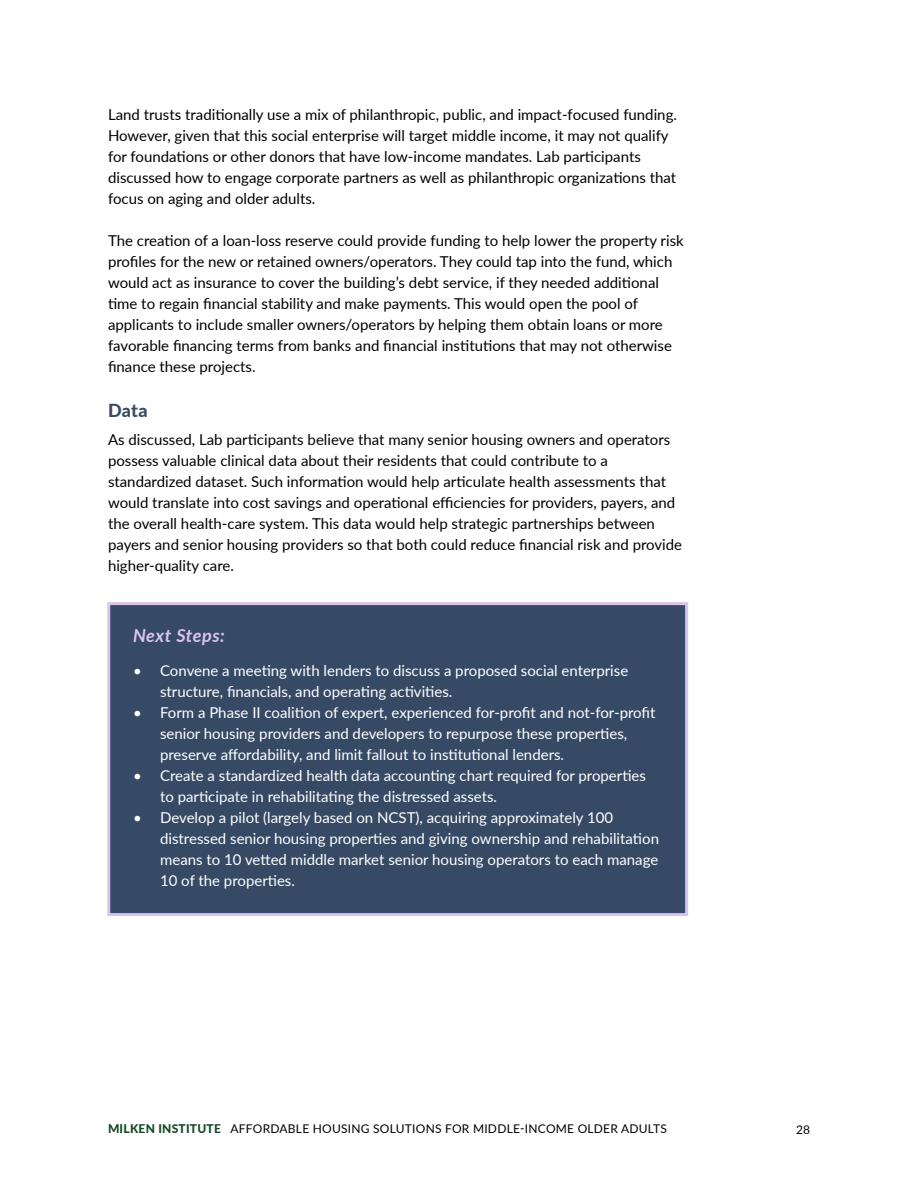
<style>
.page{position:relative;width:918px;height:1188px;background:#fff}
.page>*{position:absolute;margin:0;border:0;box-sizing:border-box;transform-origin:0 0}
.t1{font:italic 700 18px "Lato";letter-spacing:.03em;color:#dac3ed}
.t2{font:800 18px "Lato";color:#364a65}
.t3{font:15px/21px "Lato";color:#000}
.t4{font:15px/21px "Lato";color:#fff}
.t5{font:12px "Lato";letter-spacing:.02em;color:#000}
.s1{font-weight:800;color:#114727}
</style>
<div class="page">
<div style="left:107px;top:602px;width:581px;height:314px;background:#364a65;border:3px solid #dac3ed"></div>
<p class="t3" style="left:108px;top:103px;width:571px">Land trusts traditionally use a mix of philanthropic, public, and impact-focused funding.<br>However, given that this social enterprise will target middle income, it may not qualify for foundations or other donors that have low-income mandates. Lab participants discussed how to engage corporate partners as well as philanthropic organizations that focus on aging and older adults.</p>
<p class="t3" style="left:108px;top:229px;width:577px">The creation of a loan-loss reserve could provide funding to help lower the property risk profiles for the new or retained owners/operators. They could tap into the fund, which would act as insurance to cover the building’s debt service, if they needed additional time to regain financial stability and make payments. This would open the pool of applicants to include smaller owners/operators by helping them obtain loans or more favorable financing terms from banks and financial institutions that may not otherwise finance these projects.</p>
<p class="t2" style="left:108px;top:397px;width:41px">Data</p>
<p class="t3" style="left:108px;top:428px;width:576px">As discussed, Lab participants believe that many senior housing owners and operators possess valuable clinical data about their residents that could contribute to a standardized dataset. Such information would help articulate health assessments that would translate into cost savings and operational efficiencies for providers, payers, and the overall health-care system. This data would help strategic partnerships between payers and senior housing providers so that both could reduce financial risk and provide higher-quality care.</p>
<p class="t1" style="left:133px;top:622px;width:93px">Next Steps:</p>
<p class="t4" style="left:160px;top:660px;width:470px;text-indent:-27px">• Convene a meeting with lenders to discuss a proposed social enterprise structure, financials, and operating activities.</p>
<p class="t4" style="left:160px;top:702px;width:497px;text-indent:-27px">• Form a Phase II coalition of expert, experienced for-profit and not-for-profit senior housing providers and developers to repurpose these properties, preserve affordability, and limit fallout to institutional lenders.</p>
<p class="t4" style="left:160px;top:765px;width:487px;text-indent:-27px">• Create a standardized health data accounting chart required for properties to participate in rehabilitating the distressed assets.</p>
<p class="t4" style="left:160px;top:807px;width:501px;text-indent:-27px">• Develop a pilot (largely based on NCST), acquiring approximately 100 distressed senior housing properties and giving ownership and rehabilitation means to 10 vetted middle market senior housing operators to each manage 10 of the properties.</p>
<p class="t5" style="left:108px;top:1120px;width:561px"><span class="s1">MILKEN INSTITUTE</span> AFFORDABLE HOUSING SOLUTIONS FOR MIDDLE-INCOME OLDER ADULTS</p>
<p class="t5" style="left:796px;top:1121px;width:15px">28</p>
</div>
